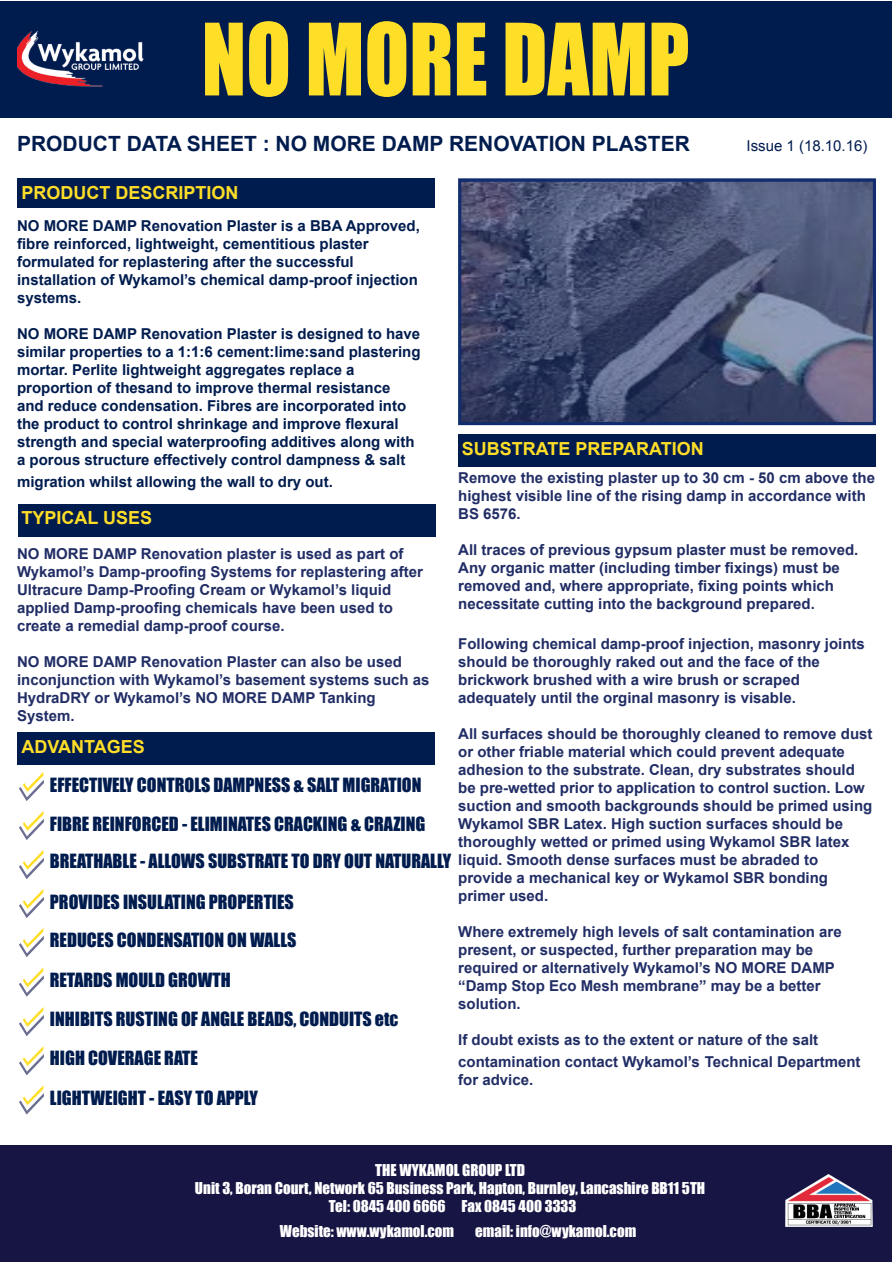
<style>
.page{position:relative;width:893px;height:1263px;background:#fff}
.page>*{position:absolute;margin:0;border:0;box-sizing:border-box;transform-origin:0 0}
.t1{font:700 21px "Arial";color:#001c4e}
.t2{font:18px "Impact";color:#001c4e}
.t3{font:700 18px "Arial";color:#ffde28}
.t4{font:700 15px/18px "Arial";color:#212d65}
.t5{font:700 15px/18px "Arial";color:#001c4e}
.t6{font:15px "Impact";color:#fff}
.t7{font:15px "Arial";color:#001c4e}
</style>
<div class="page">
<div style="left:1px;top:1px;width:891px;height:116px;background:#001c4e"></div>
<img style="left:17px;top:30px;width:127px;height:57px">
<svg style="left:205px;top:21px;width:483px;height:76px"></svg>
<div style="left:1px;top:1145px;width:891px;height:117px;background:#171543"></div>
<div style="left:17px;top:179px;width:418px;height:29px;background:#001c4e"></div>
<div style="left:18px;top:504px;width:418px;height:32px;background:#001c4e"></div>
<div style="left:17px;top:732px;width:418px;height:32px;background:#001c4e"></div>
<img style="left:785px;top:1174px;width:87px;height:53px">
<div style="left:458px;top:434px;width:418px;height:32px;background:#001c4e"></div>
<svg style="left:19px;top:772px;width:25px;height:343px"></svg>
<svg style="left:458px;top:179px;width:418px;height:246px;background:#495376"></svg>
<p class="t1" style="left:17px;top:129px;width:674px">PRODUCT DATA SHEET : NO MORE DAMP RENOVATION PLASTER</p>
<p class="t7" style="left:746px;top:135px;width:122px">Issue 1 (18.10.16)</p>
<p class="t3" style="left:22px;top:180px;width:219px">PRODUCT DESCRIPTION</p>
<p class="t5" style="left:17px;top:217px;width:404px">NO MORE DAMP Renovation Plaster is a BBA Approved, fibre reinforced, lightweight, cementitious plaster</p>
<p class="t5" style="left:17px;top:253px;width:338px">formulated for replastering after the successful</p>
<p class="t5" style="left:17px;top:271px;width:402px">installation of Wykamol’s chemical damp-proof injection systems.</p>
<p class="t5" style="left:17px;top:325px;width:405px;text-align:justify">NO MORE DAMP Renovation Plaster is designed to have similar properties to a 1:1:6 cement:lime:sand plastering mortar. Perlite lightweight aggregates replace a</p>
<p class="t5" style="left:17px;top:379px;width:399px">proportion of thesand to improve thermal resistance and reduce condensation. Fibres are incorporated into the product to control shrinkage and improve flexural strength and special waterproofing additives along with a porous structure effectively control dampness &amp; salt</p>
<p class="t5" style="left:17px;top:473px;width:317px">migration whilst allowing the wall to dry out.</p>
<p class="t3" style="left:462px;top:436px;width:244px">SUBSTRATE PREPARATION</p>
<p class="t4" style="left:458px;top:469px;width:418px">Remove the existing plaster up to 30 cm - 50 cm above the highest visible line of the rising damp in accordance with<br>BS 6576.</p>
<p class="t4" style="left:458px;top:541px;width:402px">All traces of previous gypsum plaster must be removed.<br>Any organic matter (including timber fixings) must be</p>
<p class="t4" style="left:458px;top:577px;width:377px">removed and, where appropriate, fixing points which</p>
<p class="t4" style="left:458px;top:595px;width:358px">necessitate cutting into the background prepared.</p>
<p class="t4" style="left:458px;top:635px;width:408px">Following chemical damp-proof injection, masonry joints should be thoroughly raked out and the face of the</p>
<p class="t4" style="left:458px;top:671px;width:343px">brickwork brushed with a wire brush or scraped</p>
<p class="t4" style="left:458px;top:689px;width:339px">adequately until the orginal masonry is visable.</p>
<p class="t4" style="left:458px;top:725px;width:416px">All surfaces should be thoroughly cleaned to remove dust or other friable material which could prevent adequate adhesion to the substrate. Clean, dry substrates should be pre-wetted prior to application to control suction. Low suction and smooth backgrounds should be primed using Wykamol SBR Latex. High suction surfaces should be thoroughly wetted or primed using Wykamol SBR latex liquid. Smooth dense surfaces must be abraded to</p>
<p class="t4" style="left:458px;top:869px;width:371px">provide a mechanical key or Wykamol SBR bonding</p>
<p class="t4" style="left:458px;top:887px;width:92px">primer used.</p>
<p class="t4" style="left:458px;top:923px;width:385px">Where extremely high levels of salt contamination are present, or suspected, further preparation may be</p>
<p class="t4" style="left:458px;top:959px;width:378px">required or alternatively Wykamol’s NO MORE DAMP “Damp Stop Eco Mesh membrane” may be a better</p>
<p class="t4" style="left:458px;top:995px;width:64px">solution.</p>
<p class="t4" style="left:458px;top:1031px;width:362px">If doubt exists as to the extent or nature of the salt</p>
<p class="t4" style="left:458px;top:1052px;width:404px">contamination contact Wykamol’s Technical Department for advice.</p>
<p class="t3" style="left:22px;top:505px;width:132px">TYPICAL USES</p>
<p class="t4" style="left:17px;top:545px;width:407px">NO MORE DAMP Renovation plaster is used as part of<br>Wykamol’s Damp-proofing Systems for replastering after<br>Ultracure Damp-Proofing Cream or Wykamol’s liquid</p>
<p class="t4" style="left:17px;top:599px;width:377px">applied Damp-proofing chemicals have been used to</p>
<p class="t4" style="left:17px;top:617px;width:269px">create a remedial damp-proof course.</p>
<p class="t4" style="left:17px;top:653px;width:414px">NO MORE DAMP Renovation Plaster can also be used inconjunction with Wykamol’s basement systems such as<br>HydraDRY or Wykamol’s NO MORE DAMP Tanking</p>
<p class="t4" style="left:17px;top:707px;width:59px">System.</p>
<p class="t3" style="left:22px;top:734px;width:125px">ADVANTAGES</p>
<p class="t2" style="left:50px;top:771px;width:373px">EFFECTIVELY CONTROLS DAMPNESS &amp; SALT MIGRATION</p>
<p class="t2" style="left:50px;top:810px;width:377px">FIBRE REINFORCED - ELIMINATES CRACKING &amp; CRAZING</p>
<p class="t2" style="left:50px;top:847px;width:403px">BREATHABLE - ALLOWS SUBSTRATE TO DRY OUT NATURALLY</p>
<p class="t2" style="left:50px;top:888px;width:245px">PROVIDES INSULATING PROPERTIES</p>
<p class="t2" style="left:50px;top:926px;width:248px">REDUCES CONDENSATION ON WALLS</p>
<p class="t2" style="left:50px;top:966px;width:182px">RETARDS MOULD GROWTH</p>
<p class="t2" style="left:50px;top:1005px;width:350px">INHIBITS RUSTING OF ANGLE BEADS, CONDUITS etc</p>
<p class="t2" style="left:50px;top:1044px;width:150px">HIGH COVERAGE RATE</p>
<p class="t2" style="left:50px;top:1084px;width:210px">LIGHTWEIGHT - EASY TO APPLY</p>
<p class="t6" style="left:375px;top:1158px;width:151px">THE WYKAMOL GROUP LTD</p>
<p class="t6" style="left:195px;top:1176px;width:512px">Unit 3, Boran Court, Network 65 Business Park, Hapton, Burnley, Lancashire BB11 5TH</p>
<p class="t6" style="left:329px;top:1194px;width:249px">Tel: 0845 400 6666 Fax 0845 400 3333</p>
<p class="t6" style="left:280px;top:1220px;width:176px">Website: www.wykamol.com</p>
<p class="t6" style="left:475px;top:1220px;width:162px">email: info@wykamol.com</p>
</div>
